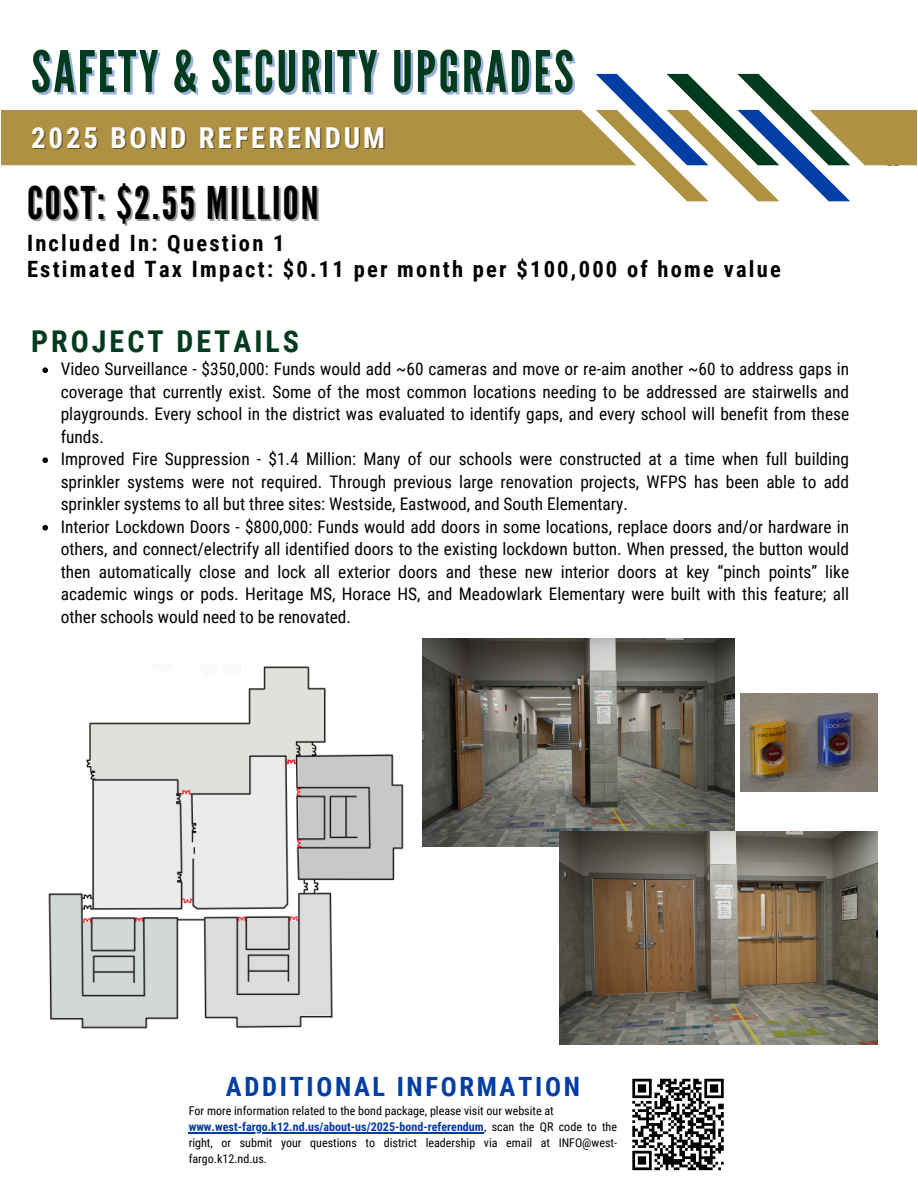
<style>
.page{position:relative;width:918px;height:1188px;background:#fff}
.page>*{position:absolute;margin:0;border:0;box-sizing:border-box;transform-origin:0 0}
.t1{font:57px "League Gothic";letter-spacing:.05em;color:#003b1e}
.t2{font:45px "League Gothic";letter-spacing:.05em;color:#000}
.t3{font:700 30px "Roboto Condensed";letter-spacing:.1em;color:#003b1e}
.t4{font:700 28.8px "Roboto Condensed";letter-spacing:.1em;color:#fff}
.t5{font:700 26.55px "Roboto Condensed";letter-spacing:.1em;color:#003da5}
.t6{font:700 22.5px/25.8px "Roboto Condensed";letter-spacing:.1em;color:#000}
.t7{font:17.4px/22.5px "Roboto Condensed";color:#000;text-align:justify}
.t8{font:12px/16px "Roboto Condensed";color:#000;text-align:justify}
.s1{font-weight:700;color:#003da5}
</style>
<div class="page">
<svg style="left:1px;top:74px;width:916px;height:127px"></svg>
<img style="left:48px;top:666px;width:356px;height:363px">
<img style="left:423px;top:638px;width:311px;height:209px">
<img style="left:559px;top:832px;width:318px;height:212px">
<img style="left:740px;top:694px;width:137px;height:97px">
<svg style="left:42px;top:367px;width:6px;height:6px"></svg>
<svg style="left:42px;top:457px;width:6px;height:6px"></svg>
<svg style="left:42px;top:525px;width:6px;height:6px"></svg>
<svg style="left:632px;top:1078px;width:92px;height:93px"></svg>
<hr style="left:189px;top:1132px;width:295px;height:1px;background:#003da5">
<h3 class="t1" style="left:31px;top:39px;width:544px">SAFETY &amp; SECURITY UPGRADES</h3>
<p class="t4" style="left:31px;top:121px;width:355px">2025 BOND REFERENDUM</p>
<h1 class="t2" style="left:27px;top:177px;width:293px">COST: $2.55 MILLION</h1>
<p class="t6" style="left:27px;top:231px;width:755px">Included In: Question 1<br>Estimated Tax Impact: $0.11 per month per $100,000 of home value</p>
<h2 class="t3" style="left:31px;top:324px;width:269px">PROJECT DETAILS</h2>
<h5 class="t7" style="left:61px;top:358px;width:790px">Video Surveillance - $350,000: Funds would add ~60 cameras and move or re-aim another ~60 to address gaps in coverage that currently exist. Some of the most common locations needing to be addressed are stairwells and playgrounds. Every school in the district was evaluated to identify gaps, and every school will benefit from these funds.</h5>
<h3 class="t7" style="left:61px;top:448px;width:790px">Improved Fire Suppression - $1.4 Million: Many of our schools were constructed at a time when full building sprinkler systems were not required. Through previous large renovation projects, WFPS has been able to add sprinkler systems to all but three sites: Westside, Eastwood, and South Elementary.</h3>
<p class="t7" style="left:61px;top:516px;width:790px">Interior Lockdown Doors - $800,000: Funds would add doors in some locations, replace doors and/or hardware in others, and connect/electrify all identified doors to the existing lockdown button. When pressed, the button would then automatically close and lock all exterior doors and these new interior doors at key “pinch points” like academic wings or pods. Heritage MS, Horace HS, and Meadowlark Elementary were built with this feature; all other schools would need to be renovated.</p>
<p class="t5" style="left:226px;top:1071px;width:356px">ADDITIONAL INFORMATION</p>
<p class="t8" style="left:189px;top:1103px;width:367px">For more information related to the bond package, please visit our website at</p>
<p class="t8" style="left:189px;top:1119px;width:430px"><span class="s1">www.west-fargo.k12.nd.us/about-us/2025-bond-referendum</span>, scan the QR code to the right, or submit your questions to district leadership via email at INFO@west&shy;fargo.k12.nd.us.</p>
</div>
